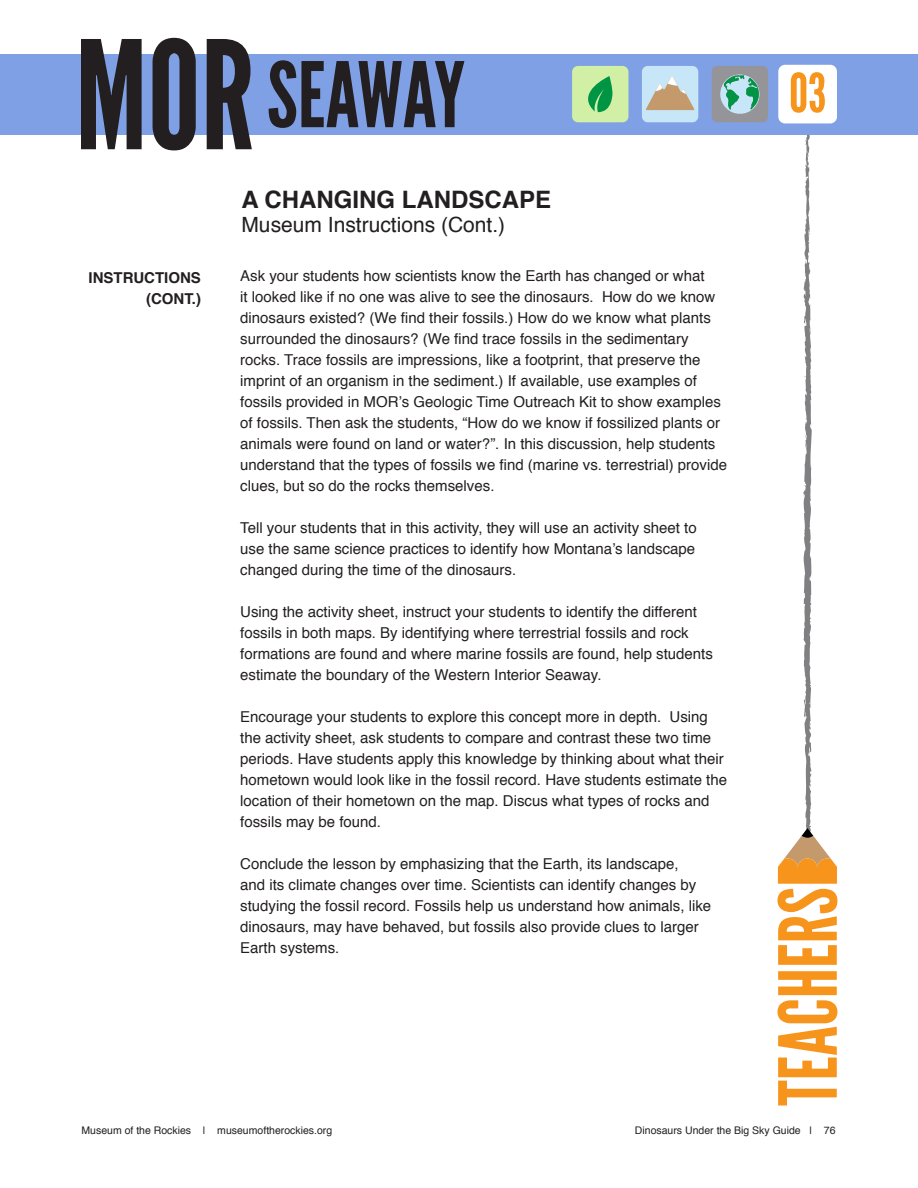
<style>
.page{position:relative;width:918px;height:1188px;background:#fff}
.page>*{position:absolute;margin:0;border:0;box-sizing:border-box;transform-origin:0 0}
.Banner_MOR{font:150px "League Gothic";color:#231f20}
.MOR_banner_subtitle{font:90px "League Gothic";color:#231f20}
.MOR_banner_subtitle-2{font:79.8px "League Gothic";color:#f7941c}
.t1{font:54px "League Gothic";color:#f7941c}
.Main_Title{font:700 24px "Helvetica";color:#231f20}
.Main_Title-2{font:21px "Helvetica";color:#231f20}
.Body_Copy_14_pt_Lead{font:15px/21px "Helvetica";color:#231f20}
.Subtitle_2{font:700 15px "Helvetica";color:#231f20}
.t2{font:10.5px "Helvetica";color:#231f20}
</style>
<div class="page">
<svg style="left:778px;top:135px;width:59px;height:749px"></svg>
<div style="left:0;top:54px;width:918px;height:81px;background:#80a0e5"></div>
<div style="left:712px;top:66px;width:56px;height:56px;background:#949499;border-radius:6px"></div>
<svg style="left:720px;top:74px;width:40px;height:40px"></svg>
<div style="left:642px;top:66px;width:56px;height:56px;background:#c7e6f7;border-radius:6px"></div>
<svg style="left:646px;top:76px;width:48px;height:34px"></svg>
<div style="left:572px;top:66px;width:56px;height:56px;background:#d1f0a6;border-radius:6px"></div>
<svg style="left:588px;top:76px;width:25px;height:36px"></svg>
<div style="left:778px;top:65px;width:59px;height:58px;background:#fff;border-radius:7px"></div>
<p class="Banner_MOR" style="left:75px;top:6px;width:181px">MOR</p>
<p class="MOR_banner_subtitle" style="left:267px;top:42px;width:200px">SEAWAY</p>
<h3 class="t1" style="left:789px;top:61px;width:39px">03</h3>
<p class="Subtitle_2" style="left:88px;top:265px;width:114px">INSTRUCTIONS</p>
<p class="Subtitle_2" style="left:146px;top:286px;width:56px">(CONT.)</p>
<p class="Main_Title" style="left:242px;top:180px;width:311px">A CHANGING LANDSCAPE</p>
<p class="Main_Title-2" style="left:242px;top:209px;width:265px">Museum Instructions (Cont.)</p>
<p class="Body_Copy_14_pt_Lead" style="left:240px;top:265px;width:488px">Ask your students how scientists know the Earth has changed or what<br>it looked like if no one was alive to see the dinosaurs. How do we know dinosaurs existed? (We find their fossils.) How do we know what plants surrounded the dinosaurs? (We find trace fossils in the sedimentary rocks. Trace fossils are impressions, like a footprint, that preserve the imprint of an organism in the sediment.) If available, use examples of fossils provided in MOR’s Geologic Time Outreach Kit to show examples of fossils. Then ask the students, “How do we know if fossilized plants or animals were found on land or water?”. In this discussion, help students understand that the types of fossils we find (marine vs. terrestrial) provide clues, but so do the rocks themselves.</p>
<p class="Body_Copy_14_pt_Lead" style="left:240px;top:517px;width:458px;text-align:justify">Tell your students that in this activity, they will use an activity sheet to use the same science practices to identify how Montana’s landscape changed during the time of the dinosaurs.</p>
<p class="Body_Copy_14_pt_Lead" style="left:240px;top:601px;width:474px">Using the activity sheet, instruct your students to identify the different fossils in both maps. By identifying where terrestrial fossils and rock formations are found and where marine fossils are found, help students estimate the boundary of the Western Interior Seaway.</p>
<p class="Body_Copy_14_pt_Lead" style="left:240px;top:706px;width:488px">Encourage your students to explore this concept more in depth. Using the activity sheet, ask students to compare and contrast these two time periods. Have students apply this knowledge by thinking about what their hometown would look like in the fossil record. Have students estimate the location of their hometown on the map. Discus what types of rocks and fossils may be found.</p>
<p class="Body_Copy_14_pt_Lead" style="left:240px;top:853px;width:473px">Conclude the lesson by emphasizing that the Earth, its landscape,<br>and its climate changes over time. Scientists can identify changes by studying the fossil record. Fossils help us understand how animals, like dinosaurs, may have behaved, but fossils also provide clues to larger Earth systems.</p>
<p class="MOR_banner_subtitle-2" style="left:761px;top:1106px;width:220px;rotate:-90deg">TEACHERS</p>
<p class="t2" style="left:82px;top:1122px;width:252px">Museum of the Rockies | museumoftherockies.org</p>
<p class="t2" style="left:635px;top:1122px;width:202px">Dinosaurs Under the Big Sky Guide | 76</p>
</div>
